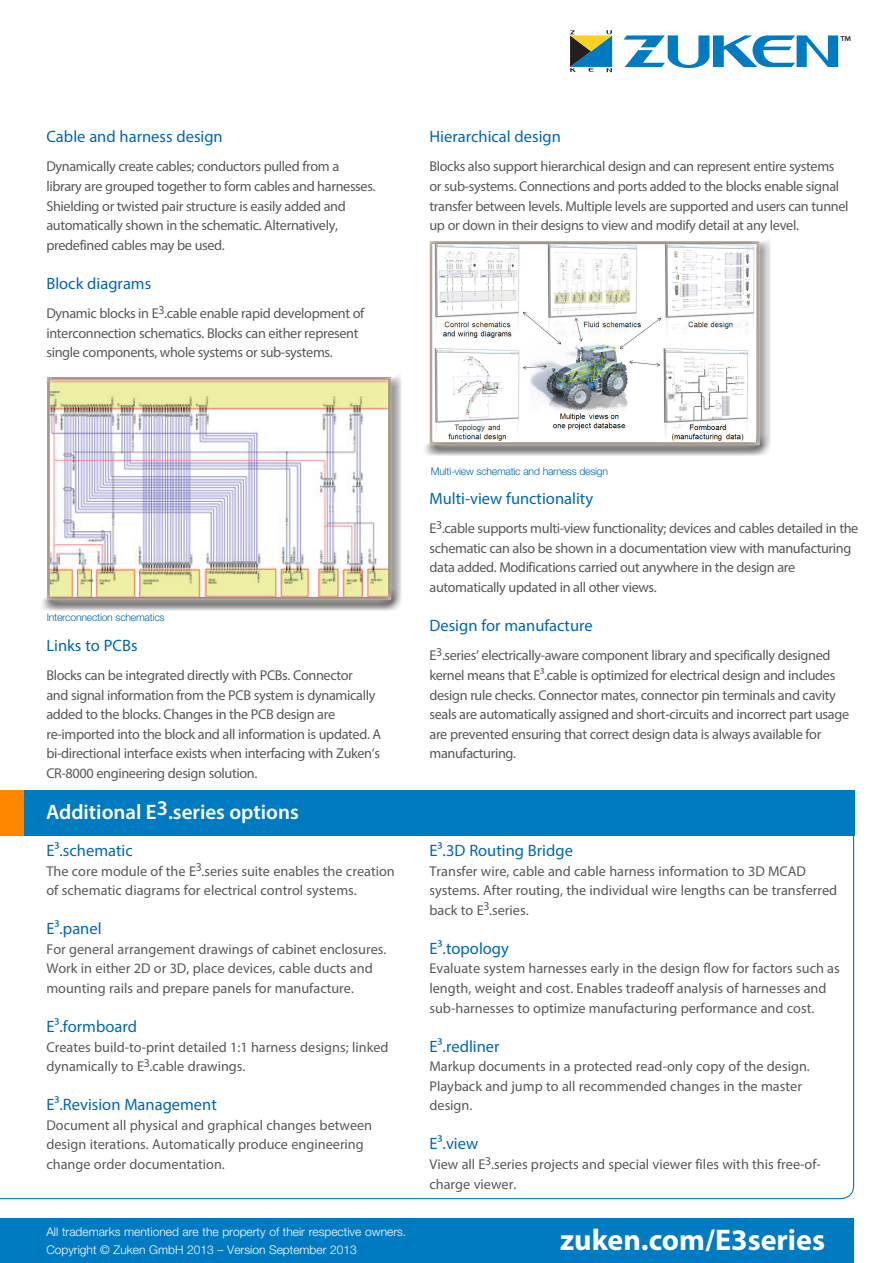
<style>
.page{position:relative;width:893px;height:1263px;background:#fff}
.page>*{position:absolute;margin:0;border:0;box-sizing:border-box;transform-origin:0 0}
.t1{font:700 30px "Myriad Pro";color:#fff}
.t2{font:600 21px "Myriad Pro";color:#fff}
.t3{font:17.55px "Myriad Pro";color:#231f20}
.Zuken_Body_Copy{font:16.5px "Myriad Pro";color:#0166b3}
.Zuken_Body_Copy-2{font:14.25px/19.5px "Myriad Pro";letter-spacing:-.025em;color:#58585a}
.Zuken_Body_Copy-3{font:14.25px/19.5px "Myriad Pro";color:#58585a}
.t4{font:300 12px/18px "Helvetica Neue LT Std";color:#fff}
.Zuken_Body_Copy-4{font:300 10.5px "Helvetica Neue LT Std";letter-spacing:-.025em;color:#0166b3}
</style>
<div class="page">
<svg style="left:0;top:836px;width:855px;height:364px"></svg>
<div style="left:28px;top:359px;width:379px;height:257px;background:#fff;opacity:.75"></div>
<div style="left:0;top:1218px;width:854px;height:45px;background:#007bc2"></div>
<svg style="left:624px;top:35px;width:214px;height:33px"></svg>
<svg style="left:570px;top:30px;width:42px;height:42px"></svg>
<div style="left:411px;top:225px;width:366px;height:238px;background:#fff;opacity:.75"></div>
<div style="left:18px;top:790px;width:837px;height:46px;background:#007bc2"></div>
<div style="left:0;top:790px;width:23px;height:46px;background:#ff8700"></div>
<p class="Zuken_Body_Copy" style="left:46px;top:126px;width:178px">Cable and harness design</p>
<p class="Zuken_Body_Copy-2" style="left:46px;top:157px;width:331px">Dynamically create cables; conductors pulled from a library are grouped together to form cables and harnesses.<br>Shielding or twisted pair structure is easily added and automatically shown in the schematic. Alternatively, predefined cables may be used.</p>
<p class="Zuken_Body_Copy" style="left:46px;top:273px;width:106px">Block diagrams</p>
<p class="Zuken_Body_Copy-2" style="left:46px;top:303px;width:319px">Dynamic blocks in E<sup>3</sup>.cable enable rapid development of interconnection schematics. Blocks can either represent single components, whole systems or sub-systems.</p>
<p class="t3" style="left:840px;top:31px;width:12px">™</p>
<p class="Zuken_Body_Copy" style="left:429px;top:126px;width:133px">Hierarchical design</p>
<p class="Zuken_Body_Copy-2" style="left:429px;top:157px;width:421px">Blocks also support hierarchical design and can represent entire systems or sub-systems. Connections and ports added to the blocks enable signal transfer between levels. Multiple levels are supported and users can tunnel up or down in their designs to view and modify detail at any level.</p>
<p class="Zuken_Body_Copy-4" style="left:47px;top:611px;width:119px">Interconnection schematics</p>
<p class="Zuken_Body_Copy" style="left:46px;top:635px;width:93px">Links to PCBs</p>
<p class="Zuken_Body_Copy-2" style="left:46px;top:665px;width:336px">Blocks can be integrated directly with PCBs. Connector<br>and signal information from the PCB system is dynamically added to the blocks. Changes in the PCB design are re-imported into the block and all information is updated. A bi-directional interface exists when interfacing with Zuken’s CR-8000 engineering design solution.</p>
<p class="t2" style="left:46px;top:799px;width:254px">Additional E3.series options</p>
<p class="Zuken_Body_Copy" style="left:46px;top:840px;width:88px">E³.schematic</p>
<p class="Zuken_Body_Copy-3" style="left:46px;top:861px;width:350px">The core module of the E<sup>3</sup>.series suite enables the creation of schematic diagrams for electrical control systems.</p>
<p class="Zuken_Body_Copy" style="left:46px;top:918px;width:57px">E³.panel</p>
<p class="Zuken_Body_Copy-3" style="left:46px;top:939px;width:341px">For general arrangement drawings of cabinet enclosures.<br>Work in either 2D or 3D, place devices, cable ducts and mounting rails and prepare panels for manufacture.</p>
<p class="Zuken_Body_Copy" style="left:46px;top:1016px;width:92px">E³.formboard</p>
<p class="Zuken_Body_Copy-3" style="left:46px;top:1037px;width:344px">Creates build-to-print detailed 1:1 harness designs; linked dynamically to E<sup>3</sup>.cable drawings.</p>
<p class="Zuken_Body_Copy" style="left:46px;top:1094px;width:172px">E³.Revision Management</p>
<p class="Zuken_Body_Copy-3" style="left:46px;top:1115px;width:327px">Document all physical and graphical changes between design iterations. Automatically produce engineering change order documentation.</p>
<p class="t4" style="left:46px;top:1222px;width:361px">All trademarks mentioned are the property of their respective owners.<br>Copyright © Zuken GmbH 2013 – Version September 2013</p>
<p class="Zuken_Body_Copy-4" style="left:431px;top:464px;width:179px">Multi-view schematic and harness design</p>
<p class="Zuken_Body_Copy" style="left:429px;top:488px;width:165px">Multi-view functionality</p>
<p class="Zuken_Body_Copy-2" style="left:429px;top:518px;width:430px">E<sup>3</sup>.cable supports multi-view functionality; devices and cables detailed in the schematic can also be shown in a documentation view with manufacturing data added. Modifications carried out anywhere in the design are automatically updated in all other views.</p>
<p class="Zuken_Body_Copy" style="left:429px;top:615px;width:165px">Design for manufacture</p>
<p class="Zuken_Body_Copy-2" style="left:429px;top:646px;width:421px">E<sup>3</sup>.series’ electrically-aware component library and specifically designed kernel means that E³.cable is optimized for electrical design and includes design rule checks. Connector mates, connector pin terminals and cavity seals are automatically assigned and short-circuits and incorrect part usage are prevented ensuring that correct design data is always available for manufacturing.</p>
<p class="Zuken_Body_Copy" style="left:429px;top:840px;width:145px">E³.3D Routing Bridge</p>
<p class="Zuken_Body_Copy-3" style="left:429px;top:861px;width:409px">Transfer wire, cable and cable harness information to 3D MCAD systems. After routing, the individual wire lengths can be transferred back to E<sup>3</sup>.series.</p>
<p class="Zuken_Body_Copy" style="left:429px;top:938px;width:81px">E³.topology</p>
<p class="Zuken_Body_Copy-3" style="left:429px;top:959px;width:412px">Evaluate system harnesses early in the design flow for factors such as length, weight and cost. Enables tradeoff analysis of harnesses and sub-harnesses to optimize manufacturing performance and cost.</p>
<p class="Zuken_Body_Copy" style="left:429px;top:1036px;width:72px">E³.redliner</p>
<p class="Zuken_Body_Copy-3" style="left:429px;top:1056px;width:382px">Markup documents in a protected read-only copy of the design.<br>Playback and jump to all recommended changes in the master design.</p>
<p class="Zuken_Body_Copy" style="left:429px;top:1134px;width:50px">E³.view</p>
<p class="Zuken_Body_Copy-3" style="left:429px;top:1154px;width:393px">View all E<sup>3</sup>.series projects and special viewer files with this free-of&shy;charge viewer.</p>
<p class="t1" style="left:560px;top:1220px;width:266px">zuken.com/E3series</p>
</div>
